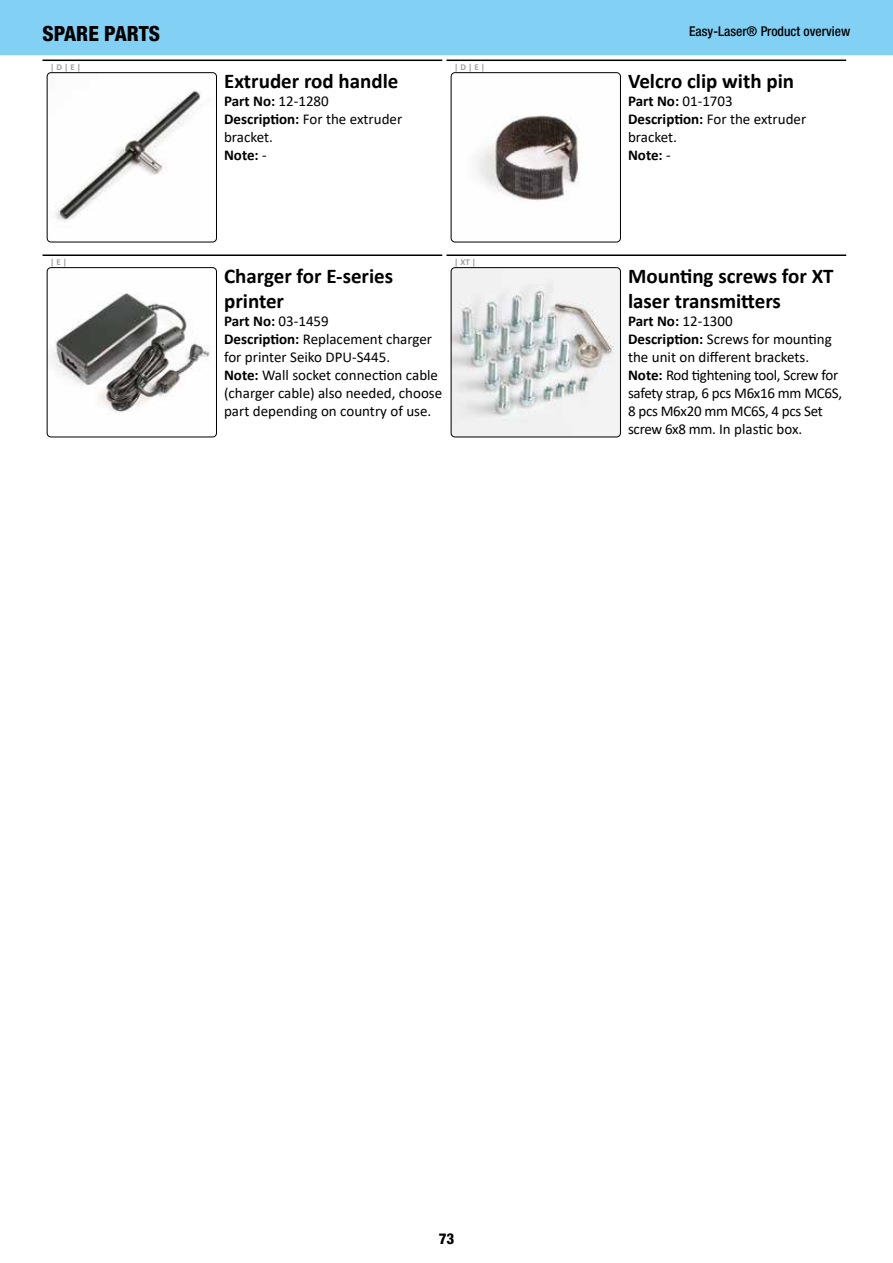
<style>
.page{position:relative;width:893px;height:1263px;background:#fff}
.page>*{position:absolute;margin:0;border:0;box-sizing:border-box;transform-origin:0 0}
.t1{font:700 21px/25.2px "Calibri";color:#000}
.t2{font:800 condensed 21px "Helvetica Neue LTW1 G";color:#000}
.t3{font:15px/18px "Calibri";color:#000}
.t4{font:15px/18px "Calibri";letter-spacing:-.02em;color:#000}
.t5{font:800 condensed 15px "Helvetica Neue LTW1 G";color:#000}
.t6{font:500 condensed 13.5px "Helvetica Neue LTW1 G";color:#000}
.t7{font:700 9px "Calibri";color:#9d9d9c}
.s1{font-weight:700}
</style>
<div class="page">
<div style="left:0;top:0;width:893px;height:55px;background:#83d0f5"></div>
<hr style="left:43px;top:60px;width:399px;height:1px;background:#000">
<img style="left:47px;top:72px;width:170px;height:170px">
<div style="left:47px;top:72px;width:170px;height:170px;border:1px solid #000;border-radius:4px"></div>
<hr style="left:446px;top:60px;width:400px;height:1px;background:#000">
<img style="left:451px;top:72px;width:170px;height:170px">
<div style="left:451px;top:72px;width:170px;height:170px;border:1px solid #000;border-radius:4px"></div>
<hr style="left:43px;top:254px;width:399px;height:2px;background:#000">
<img style="left:47px;top:267px;width:170px;height:170px">
<div style="left:47px;top:267px;width:170px;height:170px;border:1px solid #000;border-radius:4px"></div>
<hr style="left:446px;top:254px;width:400px;height:2px;background:#000">
<img style="left:451px;top:267px;width:170px;height:170px">
<div style="left:451px;top:267px;width:170px;height:170px;border:1px solid #000;border-radius:4px"></div>
<h1 class="t2" style="left:43px;top:20px;width:119px">SPARE PARTS</h1>
<p class="t6" style="left:689px;top:23px;width:163px">Easy-Laser® Product overview</p>
<h1 class="t1" style="left:224px;top:68px;width:176px">Extruder rod handle</h1>
<p class="t3" style="left:224px;top:92px;width:180px"><span class="s1">Part No:</span> 12-1280<br><span class="s1">Description:</span> For the extruder bracket.<br><span class="s1">Note:</span> -</p>
<p class="t7" style="left:50px;top:60px;width:33px">| D | E |</p>
<p class="t7" style="left:454px;top:60px;width:33px">| D | E |</p>
<h1 class="t1" style="left:628px;top:68px;width:168px">Velcro clip with pin</h1>
<p class="t3" style="left:628px;top:92px;width:180px"><span class="s1">Part No:</span> 01-1703<br><span class="s1">Description:</span> For the extruder bracket.<br><span class="s1">Note:</span> -</p>
<p class="t7" style="left:50px;top:255px;width:19px">| E |</p>
<h1 class="t1" style="left:224px;top:263px;width:171px">Charger for E-series printer</h1>
<p class="t3" style="left:224px;top:312px;width:220px"><span class="s1">Part No:</span> 03-1459<br><span class="s1">Description:</span> Replacement charger for printer Seiko DPU-S445.<br><span class="s1">Note:</span> Wall socket connection cable (charger cable) also needed, choose part depending on country of use.</p>
<p class="t7" style="left:454px;top:255px;width:24px">| XT |</p>
<h1 class="t1" style="left:628px;top:263px;width:207px">Mounting screws for XT laser transmitters</h1>
<p class="t4" style="left:628px;top:312px;width:216px"><span class="s1">Part No:</span> 12-1300<br><span class="s1">Description:</span> Screws for mounting the unit on different brackets.<br><span class="s1">Note:</span> Rod tightening tool, Screw for safety strap, 6 pcs M6x16 mm MC6S,<br>8 pcs M6x20 mm MC6S, 4 pcs Set screw 6x8 mm. In plastic box.</p>
<p class="t5" style="left:439px;top:1229px;width:17px">73</p>
</div>
